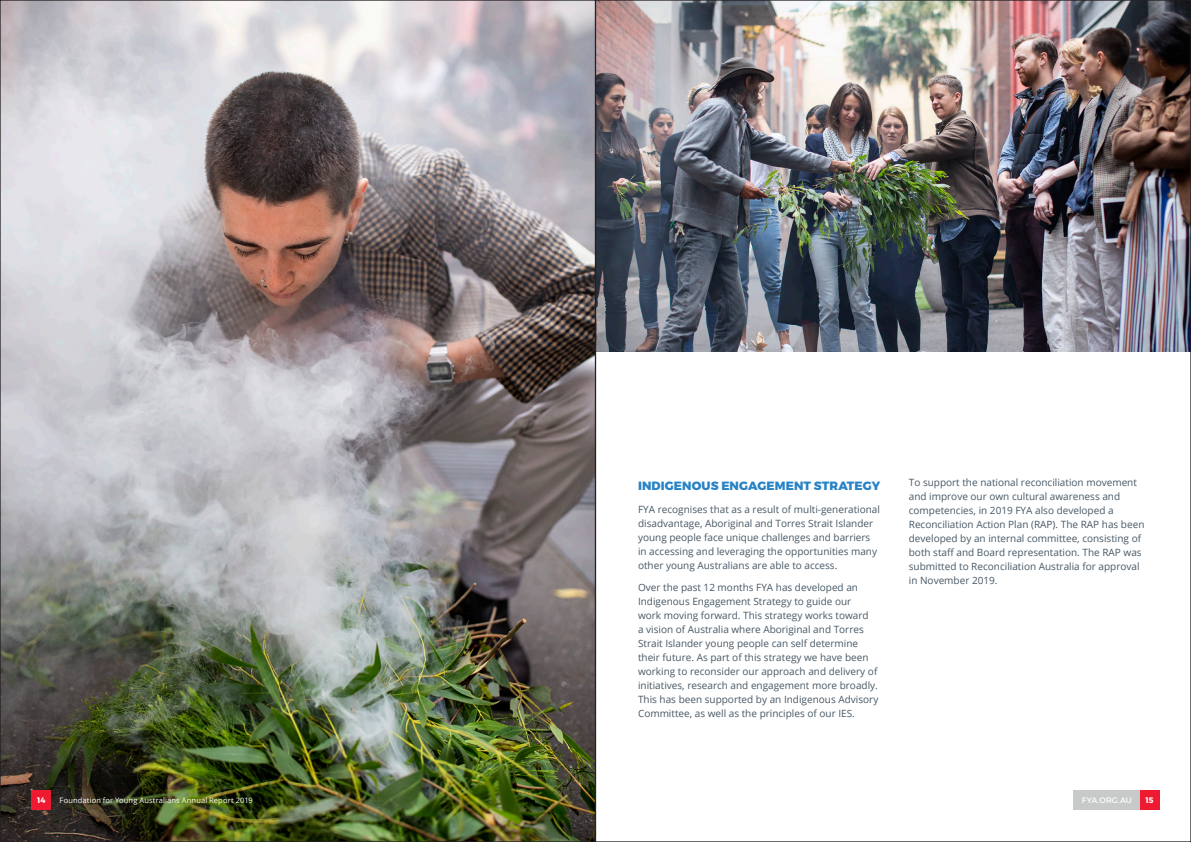
<style>
.page{position:relative;width:1191px;height:842px;background:#fff}
.page>*{position:absolute;margin:0;border:0;box-sizing:border-box;transform-origin:0 0}
._2019_subheading_in{font:800 12px "Montserrat";letter-spacing:.01em;color:#2783c5}
._2019_Body_copy{font:10px/14px "Open Sans";color:#475865}
.t1{font:8px "Montserrat";color:#fff}
.Page_numbers{font:700 8px "Montserrat";color:#fff}
.Page_numbers-2{font:7.5px "Open Sans";letter-spacing:.015em;color:#fff}
</style>
<div class="page">
<div style="left:1140px;top:791px;width:19px;height:19px;background:#ed1a32"></div>
<div style="left:1073px;top:791px;width:67px;height:19px;background:#c8c9c9"></div>
<img style="left:2px;top:2px;width:591px;height:838px">
<div style="left:32px;top:791px;width:19px;height:19px;background:#ed1a32"></div>
<img style="left:597px;top:2px;width:592px;height:350px">
<p class="_2019_subheading_in" style="left:638px;top:478px;width:244px">INDIGENOUS ENGAGEMENT STRATEGY</p>
<p class="_2019_Body_copy" style="left:638px;top:502px;width:243px">FYA recognises that as a result of multi-generational disadvantage, Aboriginal and Torres Strait Islander young people face unique challenges and barriers in accessing and leveraging the opportunities many other young Australians are able to access.</p>
<p class="_2019_Body_copy" style="left:638px;top:580px;width:242px">Over the past 12 months FYA has developed an Indigenous Engagement Strategy to guide our<br>work moving forward. This strategy works toward<br>a vision of Australia where Aboriginal and Torres Strait Islander young people can self determine their future. As part of this strategy we have been working to reconsider our approach and delivery of initiatives, research and engagement more broadly.<br>This has been supported by an Indigenous Advisory Committee, as well as the principles of our IES.</p>
<p class="_2019_Body_copy" style="left:909px;top:475px;width:237px">To support the national reconciliation movement and improve our own cultural awareness and competencies, in 2019 FYA also developed a Reconciliation Action Plan (RAP). The RAP has been developed by an internal committee, consisting of both staff and Board representation. The RAP was submitted to Reconciliation Australia for approval in November 2019.</p>
<p class="Page_numbers" style="left:37px;top:795px;width:10px">14</p>
<p class="Page_numbers-2" style="left:60px;top:795px;width:195px">Foundation for Young Australians Annual Report 2019</p>
<p class="t1" style="left:1082px;top:795px;width:51px">FYA.ORG.AU</p>
<p class="Page_numbers" style="left:1145px;top:795px;width:10px">15</p>
</div>
